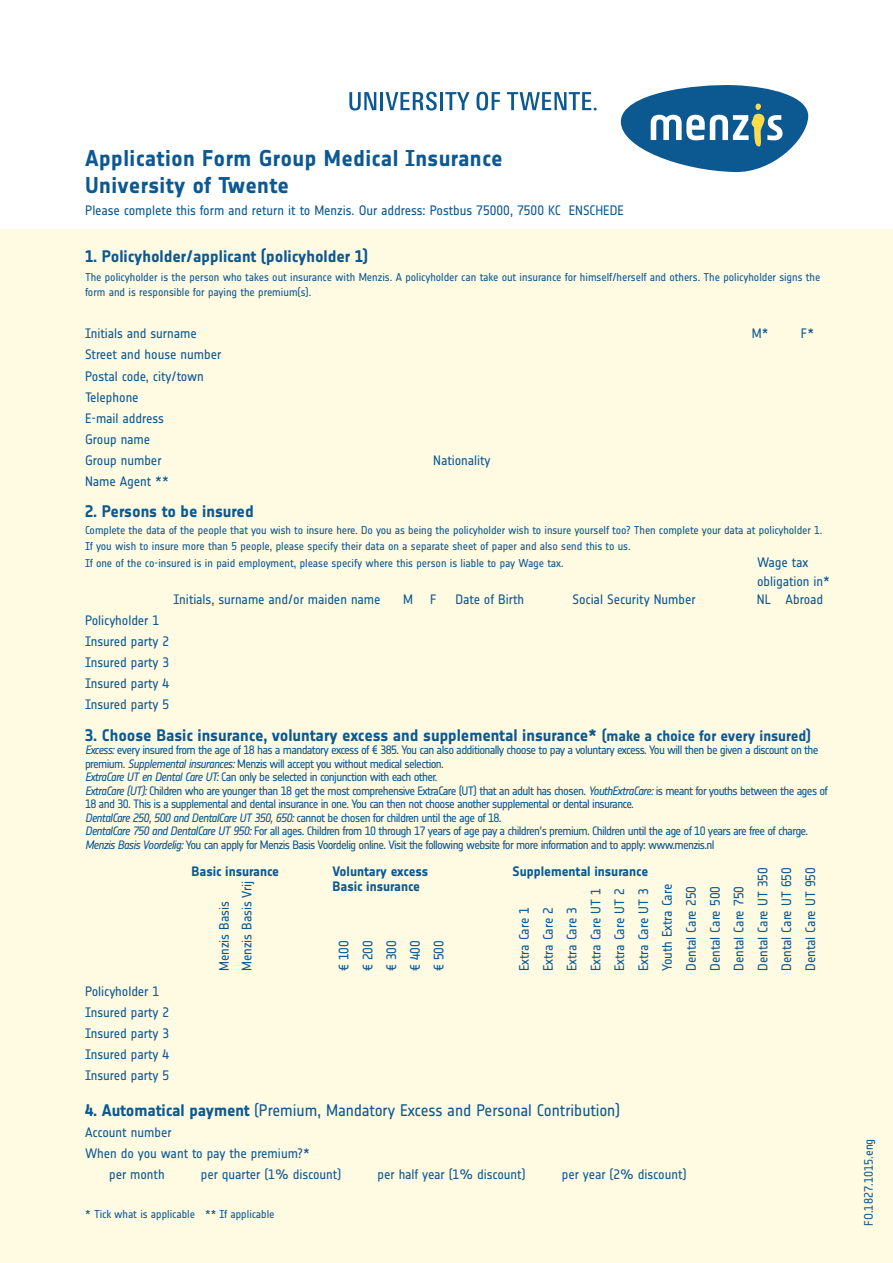
<style>
.page{position:relative;width:893px;height:1263px;background:#fff}
.page>*{position:absolute;margin:0;border:0;box-sizing:border-box;transform-origin:0 0}
.t1{font:700 22.5px/27px "Notes";letter-spacing:.015em;color:#0c5992}
.t2{font:16.5px "Notes Bold Tf";letter-spacing:-.005em;color:#0c5992}
.t3{font:16.5px "Notes Regular Tf";letter-spacing:-.005em;color:#0c5992}
.t4{font:13.5px/21px "Notes Regular Tf";letter-spacing:-.005em;color:#0c5992}
.t5{font:13.5px "Notes Bold Tf";letter-spacing:-.005em;color:#0c5992}
.t6{font:12px/13.5px "Notes Regular Tf";letter-spacing:-.055em;color:#0c5992}
.t7{font:12px "Notes Regular Tf";letter-spacing:.01em;color:#0c5992}
.t8{font:11.25px/16.5px "Notes Regular Tf";letter-spacing:-.005em;color:#0c5992}
.s1{font-size:15px}
.s2{font-family:"Notes Regular Italic Tf"}
.s3{font-family:"Notes Bold Tf"}
</style>
<div class="page">
<div style="left:0;top:230px;width:893px;height:1033px;background:#fffae2"></div>
<svg style="left:621px;top:85px;width:187px;height:87px"></svg>
<hr style="left:440px;top:92px;width:3px;height:18px;background:#0c5992">
<svg style="left:349px;top:92px;width:88px;height:18px"></svg>
<svg style="left:507px;top:92px;width:90px;height:19px"></svg>
<svg style="left:445px;top:92px;width:25px;height:18px"></svg>
<svg style="left:476px;top:92px;width:24px;height:18px"></svg>
<h1 class="t1" style="left:85px;top:144px;width:419px">Application Form Group Medical Insurance<br>University of Twente</h1>
<p class="t4" style="left:85px;top:200px;width:540px">Please complete this form and return it to Menzis. Our address: Postbus 75000, 7500 KC ENSCHEDE</p>
<h2 class="t2" style="left:85px;top:247px;width:285px">1. Policyholder/applicant (policyholder 1)</h2>
<p class="t8" style="left:85px;top:270px;width:737px;line-height:15px">The policyholder is the person who takes out insurance with Menzis. A policyholder can take out insurance for himself/herself and others. The policyholder signs the form and is responsible for paying the premium(s).</p>
<p class="t4" style="left:85px;top:323px;width:113px">Initials and surname</p>
<p class="t4" style="left:752px;top:323px;width:18px">M*</p>
<p class="t4" style="left:801px;top:323px;width:15px">F*</p>
<p class="t4" style="left:85px;top:344px;width:138px">Street and house number<br>Postal code, city/town<br>Telephone<br>E-mail address<br>Group name<br>Group number</p>
<p class="t4" style="left:433px;top:449px;width:59px">Nationality</p>
<p class="t4" style="left:85px;top:470px;width:85px">Name Agent **</p>
<h2 class="t2" style="left:85px;top:502px;width:170px">2. Persons to be insured</h2>
<p class="t8" style="left:85px;top:521px;width:739px">Complete the data of the people that you wish to insure here. Do you as being the policyholder wish to insure yourself too? Then complete your data at policyholder 1.<br>If you wish to insure more than 5 people, please specify their data on a separate sheet of paper and also send this to us.<br>If one of the co-insured is in paid employment, please specify where this person is liable to pay Wage tax.</p>
<p class="t4" style="left:757px;top:552px;width:74px;line-height:19.5px">Wage tax obligation in*</p>
<p class="t4" style="left:174px;top:589px;width:209px">Initials, surname and/or maiden name</p>
<p class="t4" style="left:403px;top:589px;width:11px">M</p>
<p class="t4" style="left:430px;top:589px;width:8px">F</p>
<p class="t4" style="left:456px;top:589px;width:70px">Date of Birth</p>
<p class="t4" style="left:573px;top:589px;width:125px">Social Security Number</p>
<p class="t4" style="left:757px;top:589px;width:68px">NL Abroad</p>
<p class="t4" style="left:85px;top:610px;width:86px">Policyholder 1<br>Insured party 2<br>Insured party 3<br>Insured party 4<br>Insured party 5</p>
<h2 class="t2" style="left:85px;top:725px;width:728px">3. Choose Basic insurance, voluntary excess and supplemental insurance* <span class="s1">(make a choice for every insured)</span></h2>
<p class="t6" style="left:85px;top:743px;width:744px"><span class="s2">Excess:</span> every insured from the age of 18 has a mandatory excess of € 385. You can also additionally choose to pay a voluntary excess. You will then be given a discount on the premium. <span class="s2">Supplemental insurances:</span> Menzis will accept you without medical selection.<br><span class="s2">ExtraCare UT en Dental Care UT:</span> Can only be selected in conjunction with each other.<br><span class="s2">ExtraCare (UT):</span> Children who are younger than 18 get the most comprehensive ExtraCare (UT) that an adult has chosen. <span class="s2">YouthExtraCare:</span> is meant for youths between the ages of 18 and 30. This is a supplemental and dental insurance in one. You can then not choose another supplemental or dental insurance.<br><span class="s2">DentalCare 250, 500 and DentalCare UT 350, 650:</span> cannot be chosen for children until the age of 18.<br><span class="s2">DentalCare 750 and DentalCare UT 950:</span> For all ages. Children from 10 through 17 years of age pay a children’s premium. Children until the age of 10 years are free of charge.<br><span class="s2">Menzis Basis Voordelig:</span> You can apply for Menzis Basis Voordelig online. Visit the following website for more information and to apply: www.menzis.nl</p>
<p class="t5" style="left:192px;top:863px;width:89px">Basic insurance</p>
<p class="t5" style="left:333px;top:863px;width:97px">Voluntary excess</p>
<p class="t5" style="left:513px;top:863px;width:137px">Supplemental insurance</p>
<p class="t5" style="left:333px;top:878px;width:89px">Basic insurance</p>
<p class="t4" style="left:512px;top:971px;width:106px;line-height:23.9px;rotate:-90deg">Extra Care 1<br>Extra Care 2<br>Extra Care 3<br>Extra Care UT 1<br>Extra Care UT 2<br>Extra Care UT 3<br>Youth Extra Care<br>Dental Care 250<br>Dental Care 500<br>Dental Care 750<br>Dental Care UT 350<br>Dental Care UT 650<br>Dental Care UT 950</p>
<p class="t4" style="left:213px;top:971px;width:92px;line-height:22.5px;rotate:-90deg">Menzis Basis<br>Menzis Basis Vrij</p>
<p class="t4" style="left:332px;top:971px;width:33px;line-height:23.7px;text-align:justify;rotate:-90deg">€ 100 € 200 € 300 € 400 € 500</p>
<p class="t4" style="left:85px;top:980px;width:86px">Policyholder 1<br>Insured party 2<br>Insured party 3<br>Insured party 4<br>Insured party 5</p>
<h2 class="t3" style="left:85px;top:1101px;width:537px"><span class="s3">4. Automatical payment</span> (Premium, Mandatory Excess and Personal Contribution)</h2>
<p class="t4" style="left:85px;top:1121px;width:88px">Account number</p>
<p class="t4" style="left:85px;top:1142px;width:226px">When do you want to pay the premium?*</p>
<p class="t4" style="left:109px;top:1163px;width:57px">per month</p>
<p class="t4" style="left:201px;top:1163px;width:142px">per quarter (1% discount)</p>
<p class="t4" style="left:378px;top:1163px;width:150px">per half year (1% discount)</p>
<p class="t4" style="left:562px;top:1163px;width:126px">per year (2% discount)</p>
<p class="t8" style="left:85px;top:1205px;width:191px">* Tick what is applicable ** If applicable</p>
<p class="t7" style="left:862px;top:1225px;width:88px;rotate:-90deg">FO.1827.1015.eng</p>
</div>
